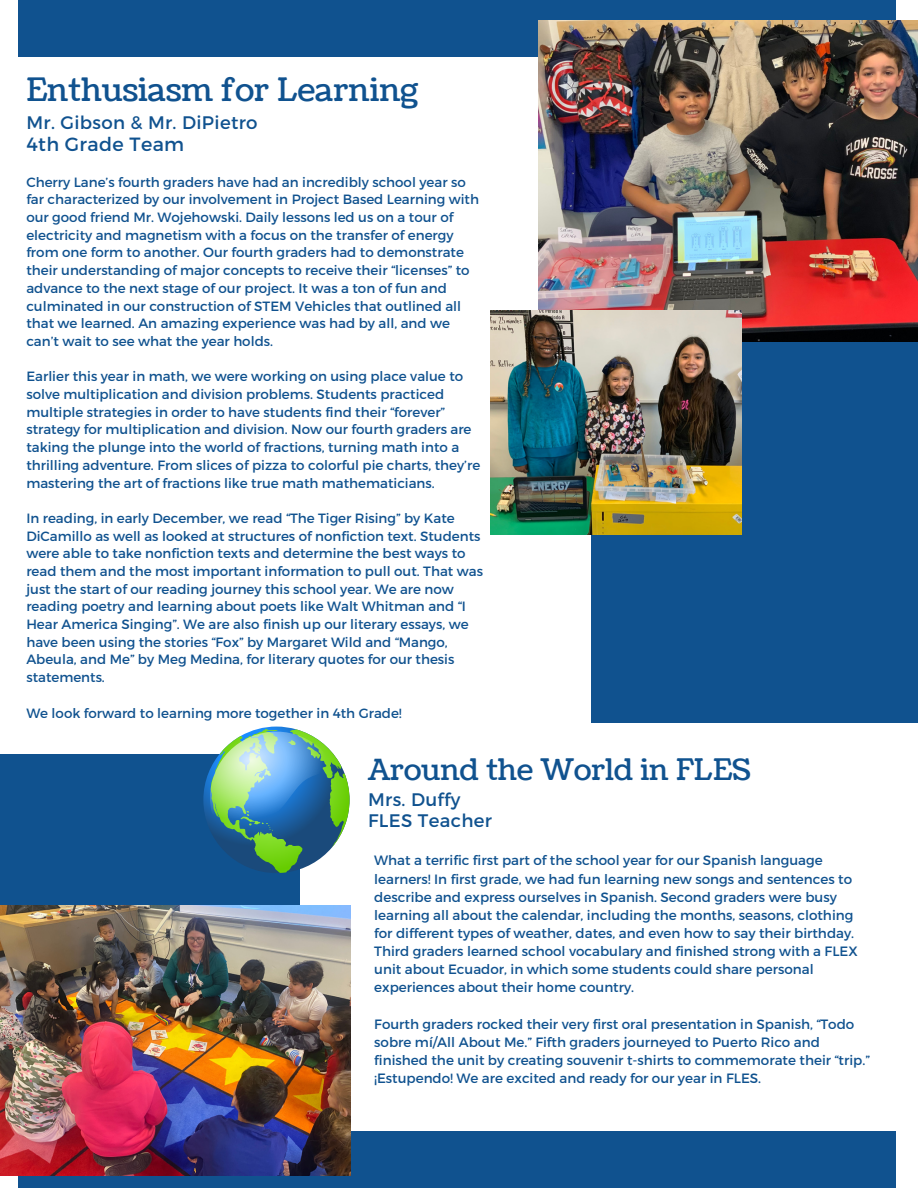
<style>
.page{position:relative;width:918px;height:1188px;background:#fff}
.page>*{position:absolute;margin:0;border:0;box-sizing:border-box;transform-origin:0 0}
.t1{font:32.1px "Coustard";color:#10528f}
.t2{font:29.55px "Coustard";color:#10528f}
.t3{font:19.2px "Montserrat";letter-spacing:.02em;color:#10528f}
.t4{font:18.15px/21.3px "Montserrat";letter-spacing:.02em;color:#10528f}
.t5{font:13.5px/17.7px "Montserrat";color:#10528f}
</style>
<div class="page">
<div style="left:592px;top:34px;width:326px;height:689px;background:#10528f"></div>
<div style="left:0;top:754px;width:299px;height:396px;background:#10528f"></div>
<div style="left:19px;top:0;width:877px;height:57px;background:#10528f"></div>
<div style="left:19px;top:1131px;width:877px;height:57px;background:#10528f"></div>
<img style="left:0;top:906px;width:350px;height:270px">
<img style="left:539px;top:20px;width:379px;height:322px">
<img style="left:490px;top:311px;width:251px;height:224px">
<svg style="left:203px;top:726px;width:147px;height:147px"></svg>
<p class="t1" style="left:26px;top:68px;width:394px">Enthusiasm for Learning</p>
<p class="t4" style="left:26px;top:111px;width:233px">Mr. Gibson &amp; Mr. DiPietro</p>
<p class="t3" style="left:26px;top:132px;width:159px">4th Grade Team</p>
<p class="t5" style="left:26px;top:172px;width:454px">Cherry Lane’s fourth graders have had an incredibly school year so far characterized by our involvement in Project Based Learning with our good friend Mr. Wojehowski. Daily lessons led us on a tour of electricity and magnetism with a focus on the transfer of energy from one form to another. Our fourth graders had to demonstrate their understanding of major concepts to receive their “licenses” to advance to the next stage of our project. It was a ton of fun and culminated in our construction of STEM Vehicles that outlined all that we learned. An amazing experience was had by all, and we can’t wait to see what the year holds.</p>
<p class="t5" style="left:26px;top:367px;width:455px">Earlier this year in math, we were working on using place value to solve multiplication and division problems. Students practiced multiple strategies in order to have students find their “forever” strategy for multiplication and division. Now our fourth graders are taking the plunge into the world of fractions, turning math into a thrilling adventure. From slices of pizza to colorful pie charts, they’re mastering the art of fractions like true math mathematicians.</p>
<p class="t5" style="left:26px;top:509px;width:458px">In reading, in early December, we read “The Tiger Rising” by Kate DiCamillo as well as looked at structures of nonfiction text. Students were able to take nonfiction texts and determine the best ways to read them and the most important information to pull out. That was just the start of our reading journey this school year. We are now reading poetry and learning about poets like Walt Whitman and “I Hear America Singing”. We are also finish up our literary essays, we have been using the stories “Fox” by Margaret Wild and “Mango, Abeula, and Me” by Meg Medina, for literary quotes for our thesis statements.</p>
<p class="t5" style="left:26px;top:703px;width:377px">We look forward to learning more together in 4th Grade!</p>
<h1 class="t2" style="left:368px;top:750px;width:384px">Around the World in FLES</h1>
<h2 class="t4" style="left:368px;top:788px;width:125px">Mrs. Duffy<br>FLES Teacher</h2>
<p class="t5" style="left:374px;top:851px;width:485px;line-height:18.1px">What a terrific first part of the school year for our Spanish language learners! In first grade, we had fun learning new songs and sentences to describe and express ourselves in Spanish. Second graders were busy learning all about the calendar, including the months, seasons, clothing for different types of weather, dates, and even how to say their birthday.<br>Third graders learned school vocabulary and finished strong with a FLEX unit about Ecuador, in which some students could share personal experiences about their home country.</p>
<p class="t5" style="left:374px;top:1014px;width:497px;line-height:18.1px">Fourth graders rocked their very first oral presentation in Spanish, “Todo sobre mí/All About Me.” Fifth graders journeyed to Puerto Rico and finished the unit by creating souvenir t-shirts to commemorate their “trip.” ¡Estupendo! We are excited and ready for our year in FLES.</p>
</div>
